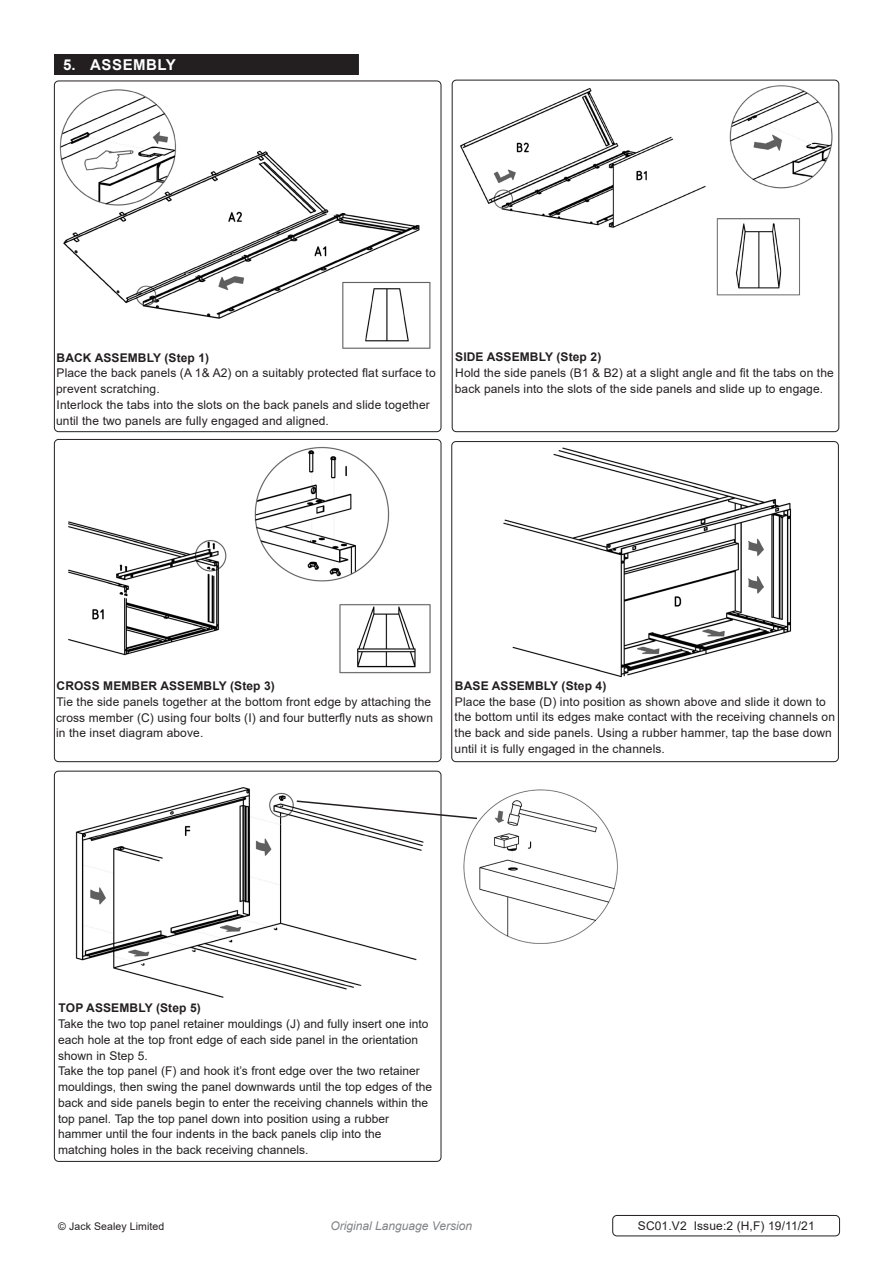
<style>
.page{position:relative;width:893px;height:1263px;background:#fff}
.page>*{position:absolute;margin:0;border:0;box-sizing:border-box;transform-origin:0 0}
.t1{font:700 15px "Arial";letter-spacing:.035em;color:#fff}
.Body{font:12px/15.8px "Arial";letter-spacing:.01em;color:#231f20}
.Body-2{font:700 12px "Arial";letter-spacing:.01em;color:#231f20}
.Body__Footer{font:12px "Arial";letter-spacing:.01em;color:#231f20}
.t2{font:italic 12px "Arial";color:#808285}
.Body__Justified__7pt{font:10.5px "Arial";letter-spacing:.01em;color:#231f20}
</style>
<div class="page">
<div style="left:54px;top:54px;width:305px;height:21px;background:#231f20"></div>
<img style="left:54px;top:81px;width:387px;height:268px">
<div style="left:54px;top:81px;width:387px;height:351px;border:1px solid #231f20;border-radius:4px"></div>
<img style="left:54px;top:439px;width:387px;height:235px">
<div style="left:54px;top:439px;width:387px;height:323px;border:1px solid #231f20;border-radius:4px"></div>
<img style="left:75px;top:787px;width:349px;height:211px">
<div style="left:54px;top:771px;width:387px;height:391px;border:1px solid #231f20;border-radius:4px"></div>
<img style="left:503px;top:447px;width:289px;height:231px">
<div style="left:451px;top:441px;width:388px;height:321px;border:1px solid #231f20;border-radius:4px"></div>
<img style="left:452px;top:80px;width:387px;height:216px">
<div style="left:452px;top:80px;width:387px;height:352px;border:1px solid #231f20;border-radius:4px"></div>
<img style="left:463px;top:789px;width:155px;height:155px">
<div style="left:612px;top:1215px;width:228px;height:21px;border:1px solid #231f20;border-radius:4px"></div>
<svg style="left:295px;top:799px;width:184px;height:21px"></svg>
<p class="t1" style="left:63px;top:54px;width:114px">5. ASSEMBLY</p>
<p class="Body-2" style="left:56px;top:349px;width:154px">BACK ASSEMBLY (Step 1)</p>
<p class="Body" style="left:56px;top:365px;width:381px">Place the back panels (A 1&amp; A2) on a suitably protected flat surface to prevent scratching.</p>
<p class="Body" style="left:56px;top:397px;width:375px">Interlock the tabs into the slots on the back panels and slide together until the two panels are fully engaged and aligned.</p>
<p class="Body-2" style="left:455px;top:349px;width:148px">SIDE ASSEMBLY (Step 2)</p>
<p class="Body" style="left:455px;top:365px;width:381px">Hold the side panels (B1 &amp; B2) at a slight angle and fit the tabs on the back panels into the slots of the side panels and slide up to engage.</p>
<p class="Body-2" style="left:56px;top:677px;width:220px">CROSS MEMBER ASSEMBLY (Step 3)</p>
<p class="Body" style="left:56px;top:694px;width:378px">Tie the side panels together at the bottom front edge by attaching the cross member (C) using four bolts (I) and four butterfly nuts as shown in the inset diagram above.</p>
<p class="Body-2" style="left:455px;top:677px;width:153px">BASE ASSEMBLY (Step 4)</p>
<p class="Body" style="left:455px;top:693px;width:382px">Place the base (D) into position as shown above and slide it down to the bottom until its edges make contact with the receiving channels on the back and side panels. Using a rubber hammer, tap the base down until it is fully engaged in the channels.</p>
<p class="Body-2" style="left:58px;top:1000px;width:144px">TOP ASSEMBLY (Step 5)</p>
<p class="Body" style="left:58px;top:1016px;width:372px">Take the two top panel retainer mouldings (J) and fully insert one into each hole at the top front edge of each side panel in the orientation shown in Step 5.</p>
<p class="Body" style="left:58px;top:1063px;width:375px">Take the top panel (F) and hook it’s front edge over the two retainer mouldings, then swing the panel downwards until the top edges of the back and side panels begin to enter the receiving channels within the top panel. Tap the top panel down into position using a rubber</p>
<p class="Body" style="left:58px;top:1126px;width:325px">hammer until the four indents in the back panels clip into the</p>
<p class="Body" style="left:58px;top:1142px;width:252px">matching holes in the back receiving channels.</p>
<p class="Body__Justified__7pt" style="left:58px;top:1219px;width:108px">© Jack Sealey Limited</p>
<p class="t2" style="left:330px;top:1218px;width:143px">Original Language Version</p>
<p class="Body__Footer" style="left:638px;top:1218px;width:179px">SC01.V2 Issue:2 (H,F) 19/11/21</p>
</div>
